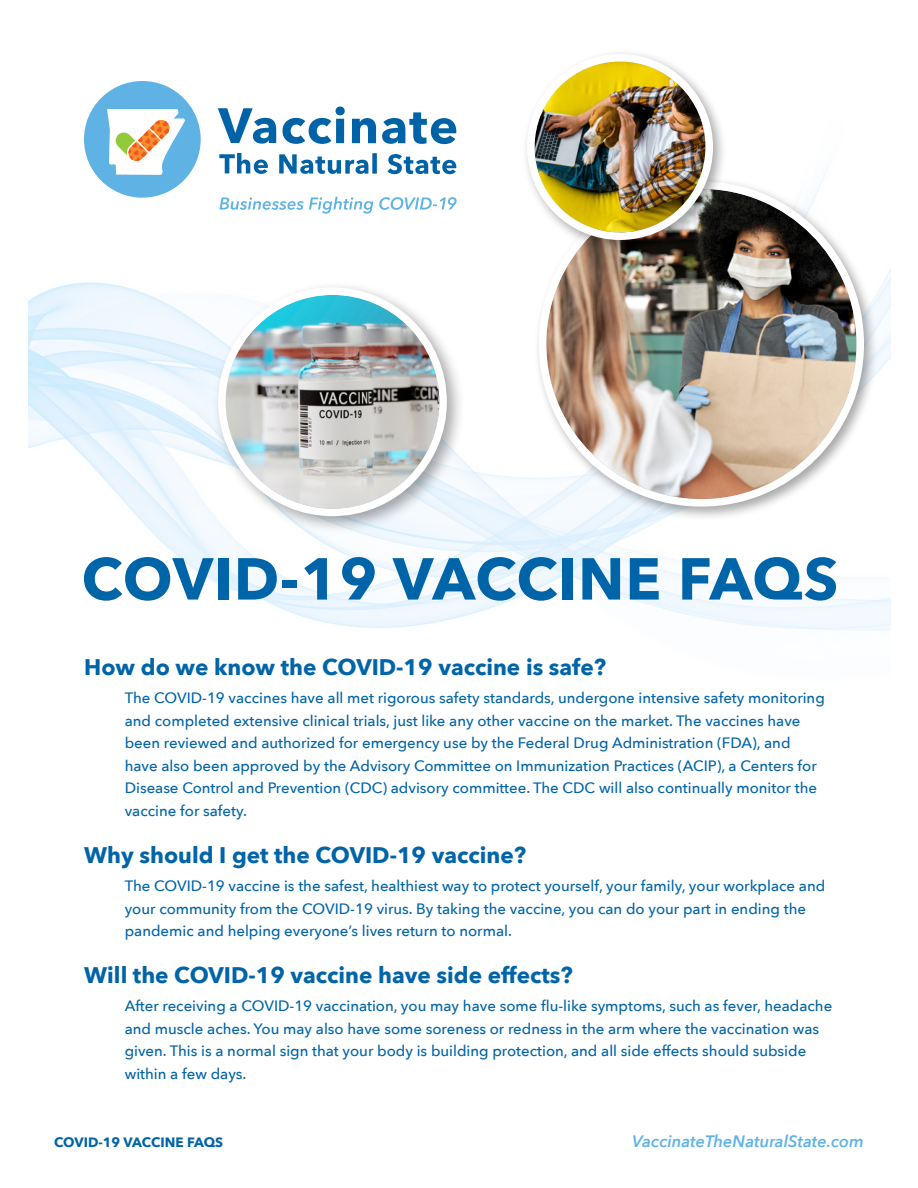
<style>
.page{position:relative;width:918px;height:1188px;background:#fff}
.page>*{position:absolute;margin:0;border:0;box-sizing:border-box;transform-origin:0 0}
.t1{font:700 58.5px "Avenir Next";letter-spacing:.015em;color:#0064a8}
.t2{font:700 22.5px "Avenir Next";color:#0064a8}
.t3{font:italic 600 16.5px "Avenir Next";color:#5fb3e4}
.t4{font:500 15px/22.5px "Avenir Next";color:#0064a8}
.t5{font:700 13.5px "Avenir Next";letter-spacing:-.005em;color:#0064a8}
</style>
<div class="page">
<img style="left:29px;top:113px;width:862px;height:518px">
<div style="left:84px;top:81px;width:117px;height:117px;background:#5fb3e4;border-radius:50%"></div>
<svg style="left:107px;top:109px;width:78px;height:66px"></svg>
<svg style="left:218px;top:108px;width:58px;height:36px"></svg>
<svg style="left:282px;top:107px;width:63px;height:37px"></svg>
<svg style="left:352px;top:118px;width:24px;height:25px"></svg>
<svg style="left:382px;top:112px;width:74px;height:32px"></svg>
<svg style="left:219px;top:153px;width:49px;height:21px"></svg>
<svg style="left:279px;top:154px;width:89px;height:20px"></svg>
<div style="left:372px;top:153px;width:5px;height:21px;background:#0063a7"></div>
<svg style="left:387px;top:154px;width:69px;height:20px"></svg>
<svg style="left:219px;top:197px;width:154px;height:17px"></svg>
<svg style="left:379px;top:197px;width:78px;height:13px"></svg>
<div style="left:534px;top:176px;width:344px;height:345px;background:#000;opacity:.35"></div>
<img style="left:546px;top:189px;width:310px;height:310px;border-radius:155px">
<div style="left:211px;top:281px;width:254px;height:254px;background:#000;opacity:.35"></div>
<img style="left:226px;top:295px;width:213px;height:214px;border-radius:107px">
<div style="left:218px;top:287px;width:229px;height:229px;border:8px solid #fff;border-radius:50%"></div>
<div style="left:522px;top:49px;width:206px;height:206px;background:#000;opacity:.35"></div>
<img style="left:535px;top:62px;width:171px;height:170px;border-radius:85px">
<div style="left:527px;top:54px;width:186px;height:186px;border:8px solid #fff;border-radius:50%"></div>
<h1 class="t1" style="left:82px;top:528px;width:758px">COVID-19 VACCINE FAQS</h1>
<h2 class="t2" style="left:84px;top:648px;width:523px">How do we know the COVID-19 vaccine is safe?</h2>
<p class="t4" style="left:125px;top:686px;width:702px">The COVID-19 vaccines have all met rigorous safety standards, undergone intensive safety monitoring and completed extensive clinical trials, just like any other vaccine on the market. The vaccines have been reviewed and authorized for emergency use by the Federal Drug Administration (FDA), and have also been approved by the Advisory Committee on Immunization Practices (ACIP), a Centers for Disease Control and Prevention (CDC) advisory committee. The CDC will also continually monitor the vaccine for safety.</p>
<h2 class="t2" style="left:84px;top:835px;width:443px">Why should I get the COVID-19 vaccine?</h2>
<p class="t4" style="left:125px;top:874px;width:702px">The COVID-19 vaccine is the safest, healthiest way to protect yourself, your family, your workplace and your community from the COVID-19 virus. By taking the vaccine, you can do your part in ending the pandemic and helping everyone’s lives return to normal.</p>
<h2 class="t2" style="left:84px;top:956px;width:490px">Will the COVID-19 vaccine have side effects?</h2>
<p class="t4" style="left:125px;top:995px;width:709px">After receiving a COVID-19 vaccination, you may have some flu-like symptoms, such as fever, headache and muscle aches. You may also have some soreness or redness in the arm where the vaccination was given. This is a normal sign that your body is building protection, and all side effects should subside within a few days.</p>
<p class="t5" style="left:54px;top:1130px;width:171px">COVID-19 VACCINE FAQS</p>
<p class="t3" style="left:632px;top:1127px;width:233px">VaccinateTheNaturalState.com</p>
</div>
